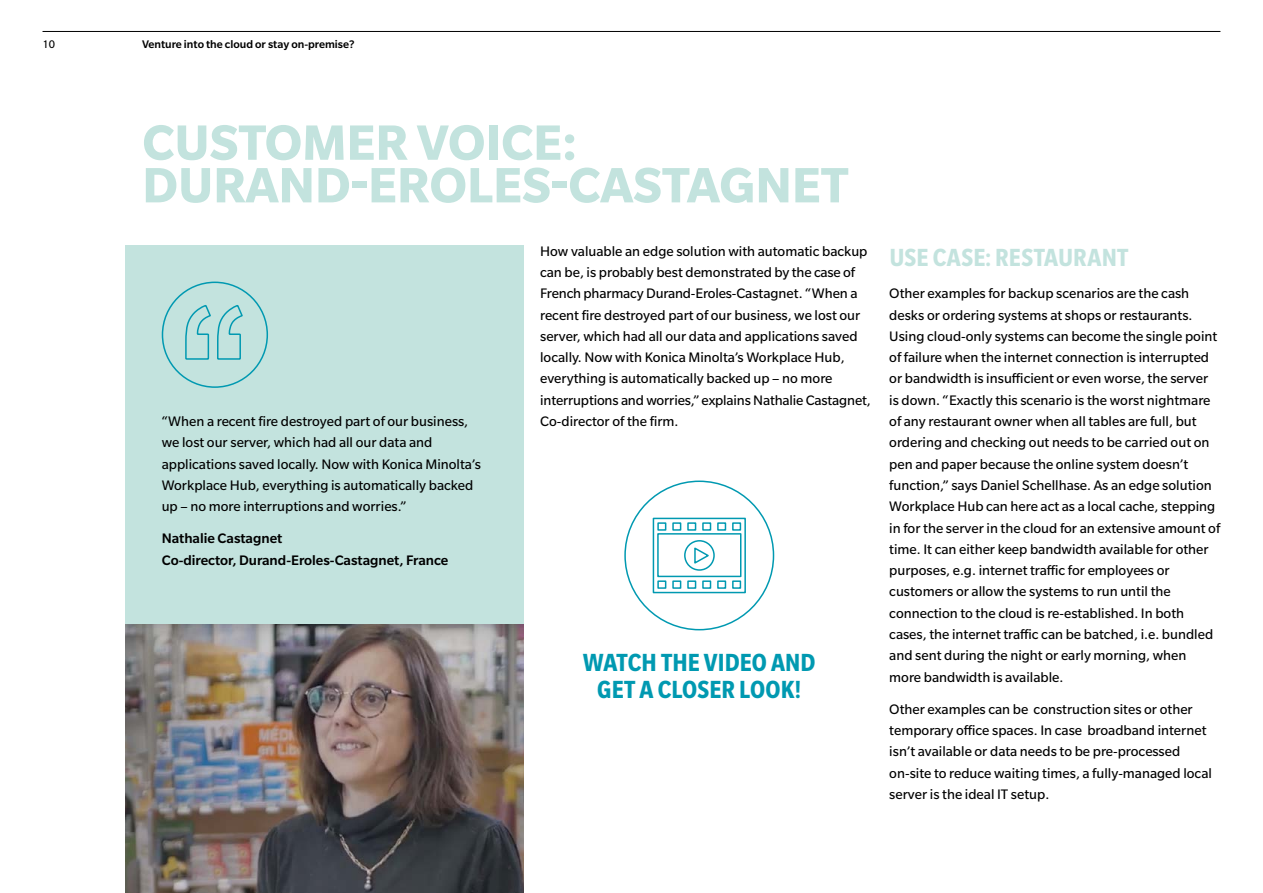
<style>
.page{position:relative;width:1263px;height:893px;background:#fff}
.page>*{position:absolute;margin:0;border:0;box-sizing:border-box;transform-origin:0 0}
.t1{font:700 54px/42.6px "Slate Pro";color:#c3e3de}
.t2{font:700 condensed 27px/26.5px "Slate Pro";letter-spacing:.005em;color:#0099b1;text-align:center}
.t3{font:700 condensed 27px "Slate Pro";letter-spacing:.005em;color:#c3e3de}
.t4{font:15px/21.3px "Slate Pro";color:#000}
.t5{font:500 15px/21.3px "Slate Pro";color:#000}
.t6{font:500 12px "Slate Pro";color:#000}
.t7{font:12px "Slate Pro";color:#000}
</style>
<div class="page">
<img style="left:126px;top:623px;width:398px;height:270px">
<div style="left:126px;top:245px;width:398px;height:378px;background:#c3e3de"></div>
<svg style="left:185px;top:305px;width:58px;height:55px"></svg>
<div style="left:162px;top:282px;width:106px;height:106px;border:2px solid #0099b1;border-radius:50%"></div>
<div style="left:653px;top:518px;width:93px;height:75px;border:2px solid #0099b1"></div>
<div style="left:657px;top:533px;width:84px;height:44px;border:2px solid #0099b1"></div>
<div style="left:684px;top:540px;width:31px;height:31px;border:2px solid #0099b1;border-radius:50%"></div>
<svg style="left:694px;top:546px;width:16px;height:19px"></svg>
<div style="left:657px;top:522px;width:9px;height:9px;border:2px solid #0099b1"></div>
<div style="left:672px;top:522px;width:9px;height:9px;border:2px solid #0099b1"></div>
<div style="left:687px;top:522px;width:9px;height:9px;border:2px solid #0099b1"></div>
<div style="left:702px;top:522px;width:9px;height:9px;border:2px solid #0099b1"></div>
<div style="left:717px;top:522px;width:9px;height:9px;border:2px solid #0099b1"></div>
<div style="left:732px;top:522px;width:9px;height:9px;border:2px solid #0099b1"></div>
<div style="left:657px;top:580px;width:9px;height:9px;border:2px solid #0099b1"></div>
<div style="left:672px;top:580px;width:9px;height:9px;border:2px solid #0099b1"></div>
<div style="left:687px;top:580px;width:9px;height:9px;border:2px solid #0099b1"></div>
<div style="left:702px;top:580px;width:9px;height:9px;border:2px solid #0099b1"></div>
<div style="left:717px;top:580px;width:9px;height:9px;border:2px solid #0099b1"></div>
<div style="left:732px;top:580px;width:9px;height:9px;border:2px solid #0099b1"></div>
<hr style="left:43px;top:31px;width:1177px;height:1px;background:#000">
<p class="t7" style="left:43px;top:38px;width:14px">10</p>
<p class="t6" style="left:142px;top:38px;width:214px">Venture into the cloud or stay on-premise?</p>
<h1 class="t1" style="left:142px;top:120px;width:708px">CUSTOMER VOICE:<br>DURAND-EROLES-CASTAGNET</h1>
<p class="t4" style="left:162px;top:411px;width:321px">“When a recent fire destroyed part of our business, we lost our server, which had all our data and applications saved locally. Now with Konica Minolta’s Workplace Hub, everything is automatically backed up – no more interruptions and worries.”</p>
<p class="t5" style="left:162px;top:528px;width:288px">Nathalie Castagnet<br>Co-director, Durand-Eroles-Castagnet, France</p>
<p class="t4" style="left:540px;top:240px;width:332px">How valuable an edge solution with automatic backup can be, is probably best demonstrated by the case of French pharmacy Durand-Eroles-Castagnet. “When a recent fire destroyed part of our business, we lost our server, which had all our data and applications saved locally. Now with Konica Minolta’s Workplace Hub, everything is automatically backed up – no more interruptions and worries,” explains Nathalie Castagnet, Co-director of the firm.</p>
<h2 class="t3" style="left:889px;top:243px;width:240px">USE CASE: RESTAURANT</h2>
<p class="t4" style="left:889px;top:283px;width:332px">Other examples for backup scenarios are the cash desks or ordering systems at shops or restaurants.<br>Using cloud-only systems can become the single point of failure when the internet connection is interrupted or bandwidth is insufficient or even worse, the server is down. “Exactly this scenario is the worst nightmare of any restaurant owner when all tables are full, but ordering and checking out needs to be carried out on pen and paper because the online system doesn’t function,” says Daniel Schellhase. As an edge solution Workplace Hub can here act as a local cache, stepping in for the server in the cloud for an extensive amount of time. It can either keep bandwidth available for other purposes, e.g. internet traffic for employees or customers or allow the systems to run until the connection to the cloud is re-established. In both cases, the internet traffic can be batched, i.e. bundled and sent during the night or early morning, when more bandwidth is available.</p>
<p class="t4" style="left:889px;top:698px;width:324px">Other examples can be construction sites or other temporary office spaces. In case broadband internet isn’t available or data needs to be pre-processed on-site to reduce waiting times, a fully-managed local server is the ideal IT setup.</p>
<h2 class="t2" style="left:583px;top:649px;width:234px">WATCH THE VIDEO AND<br>GET A CLOSER LOOK!</h2>
</div>
